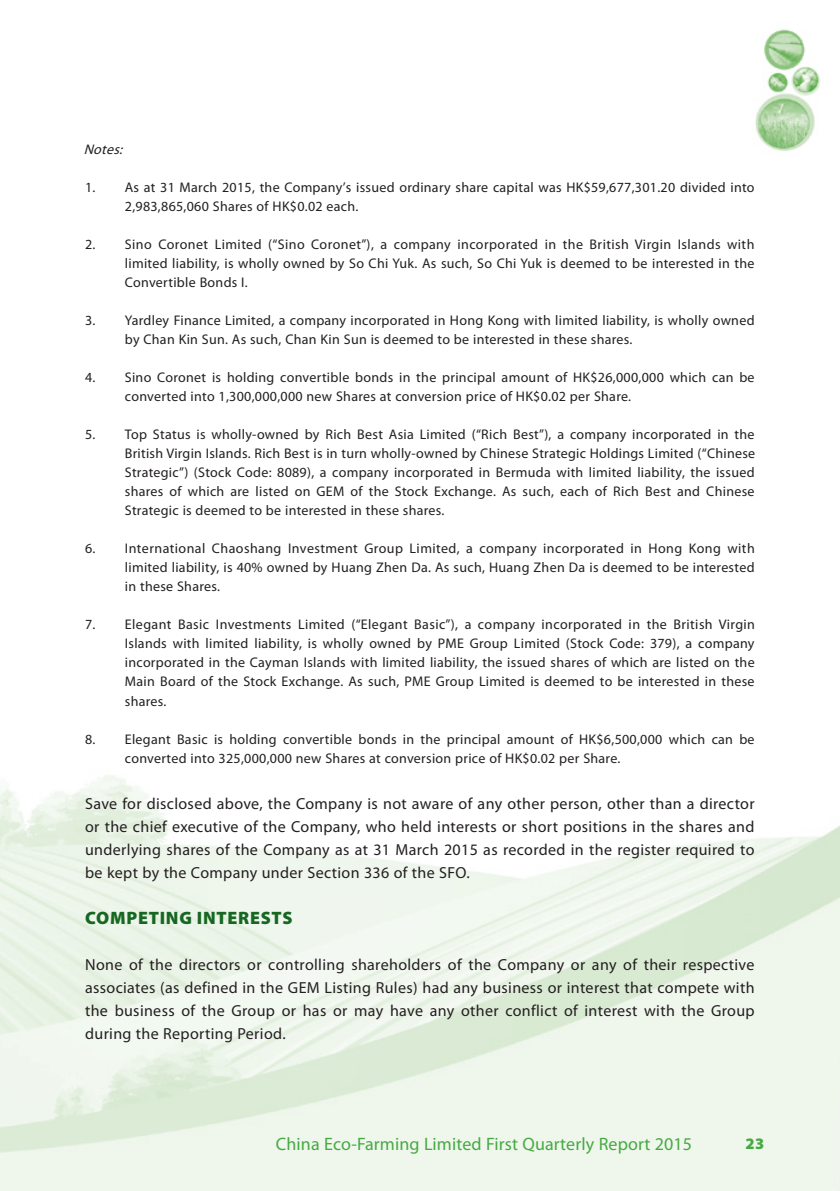
<style>
.page{position:relative;width:840px;height:1191px;background:#fff}
.page>*{position:absolute;margin:0;border:0;box-sizing:border-box;transform-origin:0 0}
.t1{font:18px "Myriad Pro";letter-spacing:.005em;color:#46aa42}
.Heading_1{font:900 18px "Myriad Pro";letter-spacing:.04em;color:#166722}
.Body_Text{font:16px/23px "Myriad Pro";letter-spacing:.02em;color:#231f20;text-align:justify}
.t2{font:900 16px "Myriad Pro";color:#46aa42}
.Notes{font:14px/19px "Myriad Pro";letter-spacing:.02em;color:#231f20}
.Notes-2{font:italic 14px "Myriad Pro";color:#231f20}
</style>
<div class="page">
<img style="left:0;top:29px;width:839px;height:1162px">
<p class="Notes-2" style="left:84px;top:141px;width:44px">Notes:</p>
<p class="Notes" style="left:125px;top:178px;width:631px;text-indent:-40px">1. As at 31 March 2015, the Company’s issued ordinary share capital was HK$59,677,301.20 divided into<br>2,983,865,060 Shares of HK$0.02 each.</p>
<p class="Notes" style="left:125px;top:235px;width:630px;text-align:justify;text-indent:-40px">2. Sino Coronet Limited (“Sino Coronet”), a company incorporated in the British Virgin Islands with limited liability, is wholly owned by So Chi Yuk. As such, So Chi Yuk is deemed to be interested in the Convertible Bonds I.</p>
<p class="Notes" style="left:125px;top:311px;width:631px;text-indent:-40px">3. Yardley Finance Limited, a company incorporated in Hong Kong with limited liability, is wholly owned by Chan Kin Sun. As such, Chan Kin Sun is deemed to be interested in these shares.</p>
<p class="Notes" style="left:125px;top:368px;width:631px;text-indent:-40px">4. Sino Coronet is holding convertible bonds in the principal amount of HK$26,000,000 which can be converted into 1,300,000,000 new Shares at conversion price of HK$0.02 per Share.</p>
<p class="Notes" style="left:125px;top:425px;width:631px;text-align:justify;text-indent:-40px">5. Top Status is wholly-owned by Rich Best Asia Limited (“Rich Best”), a company incorporated in the British Virgin Islands. Rich Best is in turn wholly-owned by Chinese Strategic Holdings Limited (“Chinese Strategic”) (Stock Code: 8089), a company incorporated in Bermuda with limited liability, the issued shares of which are listed on GEM of the Stock Exchange. As such, each of Rich Best and Chinese Strategic is deemed to be interested in these shares.</p>
<p class="Notes" style="left:125px;top:539px;width:631px;text-align:justify;text-indent:-40px">6. International Chaoshang Investment Group Limited, a company incorporated in Hong Kong with limited liability, is 40% owned by Huang Zhen Da. As such, Huang Zhen Da is deemed to be interested in these Shares.</p>
<p class="Notes" style="left:125px;top:615px;width:631px;text-align:justify;text-indent:-40px">7. Elegant Basic Investments Limited (“Elegant Basic”), a company incorporated in the British Virgin Islands with limited liability, is wholly owned by PME Group Limited (Stock Code: 379), a company incorporated in the Cayman Islands with limited liability, the issued shares of which are listed on the Main Board of the Stock Exchange. As such, PME Group Limited is deemed to be interested in these shares.</p>
<p class="Notes" style="left:125px;top:729px;width:631px;text-indent:-40px">8. Elegant Basic is holding convertible bonds in the principal amount of HK$6,500,000 which can be converted into 325,000,000 new Shares at conversion price of HK$0.02 per Share.</p>
<p class="Body_Text" style="left:85px;top:791px;width:670px">Save for disclosed above, the Company is not aware of any other person, other than a director or the chief executive of the Company, who held interests or short positions in the shares and underlying shares of the Company as at 31 March 2015 as recorded in the register required to be kept by the Company under Section 336 of the SFO.</p>
<p class="Heading_1" style="left:85px;top:905px;width:208px">COMPETING INTERESTS</p>
<p class="Body_Text" style="left:85px;top:952px;width:670px">None of the directors or controlling shareholders of the Company or any of their respective associates (as defined in the GEM Listing Rules) had any business or interest that compete with the business of the Group or has or may have any other conflict of interest with the Group during the Reporting Period.</p>
<p class="t1" style="left:276px;top:1133px;width:417px">China Eco-Farming Limited First Quarterly Report 2015</p>
<p class="t2" style="left:745px;top:1132px;width:20px">23</p>
</div>
